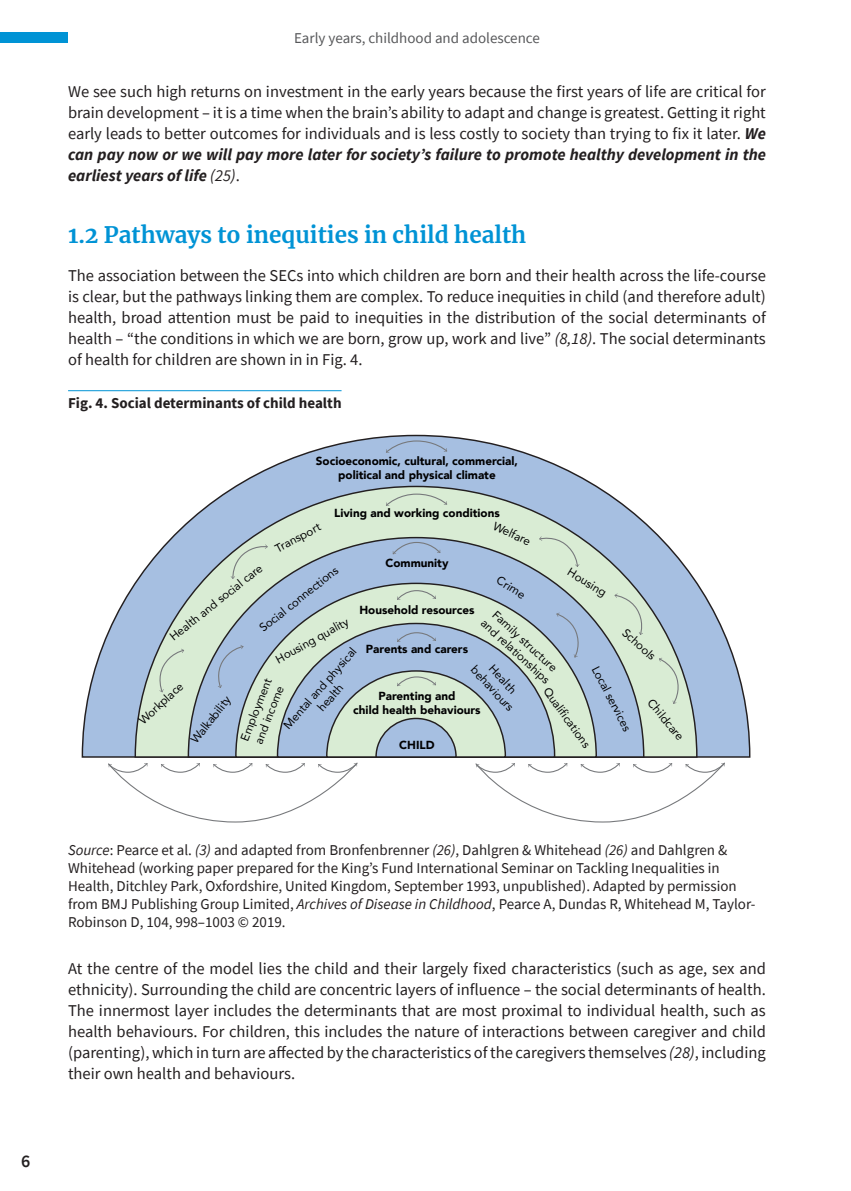
<style>
.page{position:relative;width:851px;height:1191px;background:#fff}
.page>*{position:absolute;margin:0;border:0;box-sizing:border-box;transform-origin:0 0}
.Heading_2{font:700 22.5px "Merriweather";color:#0093d5}
.t1{font:600 18px "Source Sans Pro";color:#231f20}
.t2{font:16.5px/21px "Source Sans Pro";color:#231f20;text-align:justify}
.Source{font:15px/18px "Source Sans Pro";color:#231f20}
.Heading_5{font:700 15px "Source Sans Pro";color:#231f20}
.t3{font:15px "Source Sans Pro";color:#57585a}
.t4{font:11.7px/14px "Avenir";color:#000001}
.t5{font:900 11.7px/14px "Avenir";color:#000001;text-align:center}
.s1{font-weight:700;font-style:italic}
.s2{font-style:italic}
</style>
<div class="page">
<div style="left:0;top:32px;width:68px;height:11px;background:#0093d5"></div>
<hr style="left:68px;top:390px;width:273px;height:1px;background:#0093d5">
<svg style="left:81px;top:434px;width:670px;height:324px"></svg>
<svg style="left:134px;top:485px;width:564px;height:104px"></svg>
<svg style="left:187px;top:536px;width:458px;height:53px;background:#b4cad5"></svg>
<svg style="left:234px;top:582px;width:363px;height:7px;background:#adc2d0"></svg>
<svg style="left:391px;top:541px;width:50px;height:14px"></svg>
<svg style="left:538px;top:535px;width:41px;height:32px"></svg>
<svg style="left:230px;top:544px;width:38px;height:35px"></svg>
<svg style="left:385px;top:440px;width:63px;height:14px"></svg>
<svg style="left:385px;top:493px;width:63px;height:14px"></svg>
<svg style="left:107px;top:589px;width:618px;height:234px"></svg>
<p class="t1" style="left:21px;top:1149px;width:11px">6</p>
<p class="t3" style="left:294px;top:28px;width:247px">Early years, childhood and adolescence</p>
<p class="t2" style="left:68px;top:81px;width:699px">We see such high returns on investment in the early years because the first years of life are critical for brain development – it is a time when the brain’s ability to adapt and change is greatest. Getting it right early leads to better outcomes for individuals and is less costly to society than trying to fix it later. <span class="s1">We can pay now or we will pay more later for society’s failure to promote healthy development in the earliest years of life</span> <span class="s2">(25)</span>.</p>
<p class="Heading_2" style="left:68px;top:219px;width:459px">1.2 Pathways to inequities in child health</p>
<p class="t2" style="left:68px;top:264px;width:699px">The association between the SECs into which children are born and their health across the life-course is clear, but the pathways linking them are complex. To reduce inequities in child (and therefore adult) health, broad attention must be paid to inequities in the distribution of the social determinants of health – “the conditions in which we are born, grow up, work and live” <span class="s2">(8,18)</span>. The social determinants of health for children are shown in in Fig. 4.</p>
<p class="Heading_5" style="left:68px;top:393px;width:275px">Fig. 4. Social determinants of child health</p>
<p class="t5" style="left:316px;top:453px;width:204px">Socioeconomic, cultural, commercial, political and physical climate</p>
<p class="t5" style="left:334px;top:506px;width:167px">Living and working conditions</p>
<p class="t5" style="left:385px;top:556px;width:65px">Community</p>
<p class="t5" style="left:359px;top:602px;width:117px">Household resources</p>
<p class="t5" style="left:366px;top:642px;width:104px">Parents and carers</p>
<p class="t5" style="left:353px;top:688px;width:129px">Parenting and<br>child health behaviours</p>
<p class="t5" style="left:399px;top:737px;width:37px">CHILD</p>
<p class="t4" style="left:272px;top:542px;width:51px;rotate:-28deg">Transport</p>
<p class="t4" style="left:497px;top:518px;width:42px;rotate:25deg">Welfare</p>
<p class="t4" style="left:167px;top:633px;width:117px;rotate:-39deg">Health and social care</p>
<p class="t4" style="left:256px;top:624px;width:98px;rotate:-39deg">Social connections</p>
<p class="t4" style="left:501px;top:572px;width:33px;rotate:32deg">Crime</p>
<p class="t4" style="left:572px;top:564px;width:45px;rotate:31deg">Housing</p>
<p class="t4" style="left:273px;top:653px;width:83px;rotate:-29deg">Housing quality</p>
<p class="t4" style="left:497px;top:605px;width:90px;rotate:43deg">Family structure and relationships</p>
<p class="t4" style="left:552px;top:684px;width:73px;rotate:54deg">Qualifications</p>
<p class="t4" style="left:629px;top:625px;width:42px;rotate:42deg">Schools</p>
<p class="t4" style="left:655px;top:696px;width:51px;rotate:50deg">Childcare</p>
<p class="t4" style="left:280px;top:722px;width:106px;text-align:center;rotate:-49deg">Mental and physical health</p>
<p class="t4" style="left:496px;top:661px;width:36px;rotate:47deg">Health</p>
<p class="t4" style="left:478px;top:662px;width:59px;rotate:47deg">behaviours</p>
<p class="t4" style="left:601px;top:663px;width:73px;rotate:63deg">Local services</p>
<p class="t4" style="left:237px;top:738px;width:68px;rotate:-69deg">Employment and income</p>
<p class="t4" style="left:136px;top:716px;width:57px;rotate:-43deg">Workplace</p>
<p class="t4" style="left:187px;top:737px;width:58px;rotate:-52deg">Walkability</p>
<p class="Source" style="left:68px;top:841px;width:688px"><span class="s2">Source</span>: Pearce et al. <span class="s2">(3)</span> and adapted from Bronfenbrenner <span class="s2">(26)</span>, Dahlgren &amp; Whitehead <span class="s2">(26)</span> and Dahlgren &amp; Whitehead (working paper prepared for the King’s Fund International Seminar on Tackling Inequalities in Health, Ditchley Park, Oxfordshire, United Kingdom, September 1993, unpublished). Adapted by permission from BMJ Publishing Group Limited, <span class="s2">Archives of Disease in Childhood</span>, Pearce A, Dundas R, Whitehead M, Taylor-Robinson D, 104, 998–1003 © 2019.</p>
<p class="t2" style="left:68px;top:958px;width:699px">At the centre of the model lies the child and their largely fixed characteristics (such as age, sex and ethnicity). Surrounding the child are concentric layers of influence – the social determinants of health.<br>The innermost layer includes the determinants that are most proximal to individual health, such as health behaviours. For children, this includes the nature of interactions between caregiver and child (parenting), which in turn are affected by the characteristics of the caregivers themselves <span class="s2">(28)</span>, including their own health and behaviours.</p>
</div>
